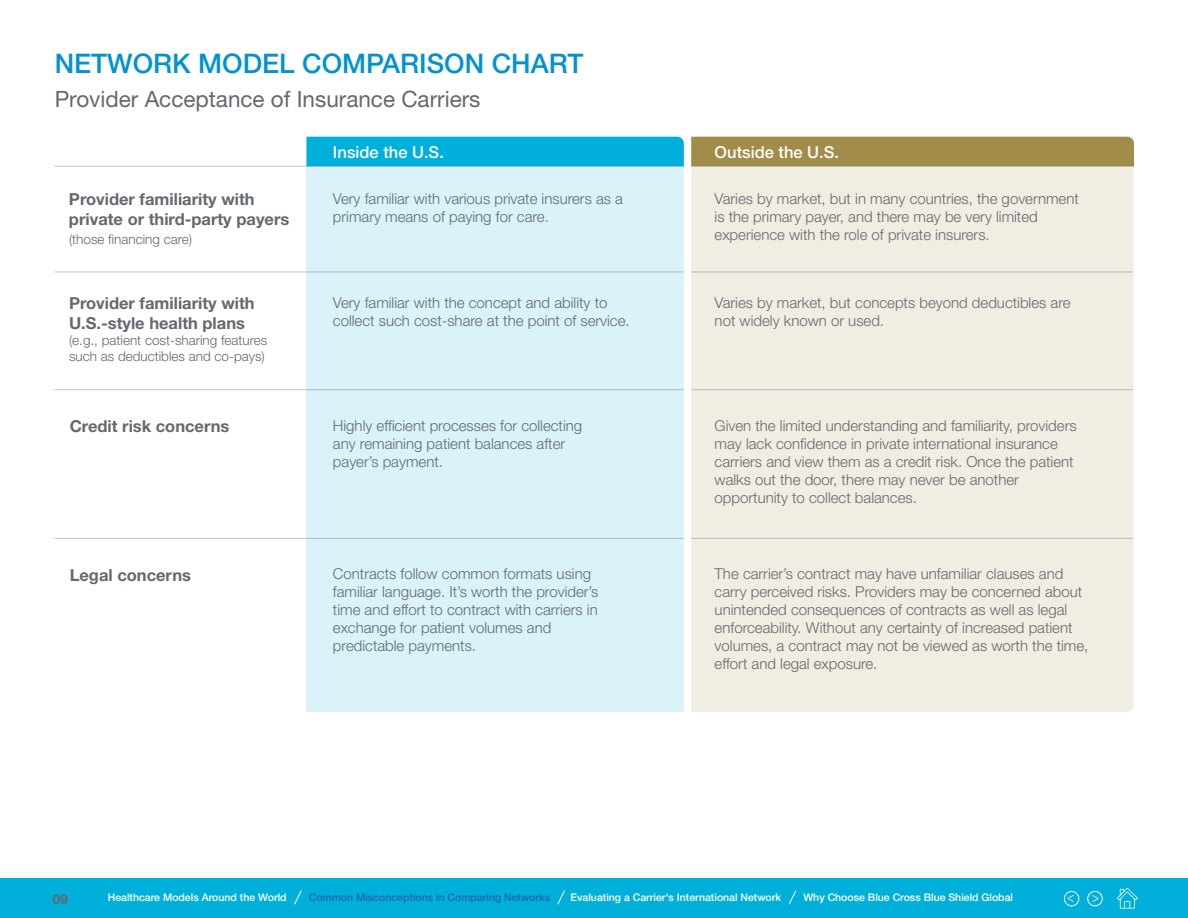
<style>
.page{position:relative;width:1188px;height:918px;background:#fff}
.page>*{position:absolute;margin:0;border:0;box-sizing:border-box;transform-origin:0 0}
.t1{font:500 27px "Helvetica Neue LT Std";color:#0093d3}
.t2{font:22.5px "Helvetica Neue LT Std";color:#64686f}
.t3{font:700 16.5px/19.8px "Helvetica Neue LT Std";color:#64686f}
.t4{font:500 16.5px "Helvetica Neue LT Std";color:#fff}
.t5{font:300 15px/18px "Helvetica Neue LT Std";color:#64686f}
.t6{font:14.1px "Minion Pro";color:#fff}
.t7{font:300 13.5px/16.2px "Helvetica Neue LT Std";color:#64686f}
.t8{font:700 13.5px "Helvetica Neue LT Std";color:#64686f}
.t9{font:500 10.5px "Helvetica Neue LT Std";color:#fff}
.t10{font:500 10.5px "Helvetica Neue LT Std";color:#2163b0}
</style>
<div class="page">
<div style="left:691px;top:137px;width:443px;height:29px;background:#a28c49"></div>
<div style="left:306px;top:137px;width:378px;height:29px;background:#00b0da"></div>
<div style="left:691px;top:167px;width:442px;height:545px;background:#f1ede3"></div>
<div style="left:306px;top:166px;width:378px;height:546px;background:#d9f3f9"></div>
<div style="left:0;top:878px;width:1188px;height:40px;background:#00b0da"></div>
<div style="left:1064px;top:891px;width:15px;height:15px;border:1px solid #fff;border-radius:50%"></div>
<div style="left:1088px;top:891px;width:14px;height:15px;border:1px solid #fff;border-radius:50%"></div>
<svg style="left:1117px;top:888px;width:21px;height:21px"></svg>
<hr style="left:55px;top:272px;width:629px;height:1px;background:#64686f">
<hr style="left:691px;top:272px;width:442px;height:1px;background:#64686f">
<hr style="left:55px;top:166px;width:629px;height:1px;background:#64686f">
<hr style="left:691px;top:166px;width:443px;height:1px;background:#64686f">
<hr style="left:55px;top:389px;width:629px;height:1px;background:#64686f">
<hr style="left:691px;top:389px;width:442px;height:1px;background:#64686f">
<hr style="left:55px;top:538px;width:629px;height:1px;background:#64686f">
<hr style="left:691px;top:538px;width:442px;height:1px;background:#64686f">
<svg style="left:294px;top:890px;width:8px;height:15px"></svg>
<svg style="left:557px;top:890px;width:8px;height:15px"></svg>
<svg style="left:788px;top:890px;width:9px;height:15px"></svg>
<h1 class="t1" style="left:55px;top:47px;width:530px">NETWORK MODEL COMPARISON CHART</h1>
<h2 class="t2" style="left:55px;top:85px;width:427px">Provider Acceptance of Insurance Carriers</h2>
<p class="t4" style="left:333px;top:142px;width:112px">Inside the U.S.</p>
<p class="t4" style="left:715px;top:142px;width:126px">Outside the U.S.</p>
<p class="t3" style="left:69px;top:189px;width:222px">Provider familiarity with private or third-party payers</p>
<p class="t7" style="left:69px;top:231px;width:125px">(those financing care)</p>
<p class="t5" style="left:333px;top:189px;width:292px">Very familiar with various private insurers as a primary means of paying for care.</p>
<p class="t5" style="left:715px;top:189px;width:366px">Varies by market, but in many countries, the government is the primary payer, and there may be very limited experience with the role of private insurers.</p>
<p class="t3" style="left:69px;top:293px;width:187px">Provider familiarity with<br>U.S.-style health plans</p>
<p class="t7" style="left:69px;top:332px;width:200px">(e.g., patient cost-sharing features such as deductibles and co-pays)</p>
<p class="t5" style="left:333px;top:293px;width:298px">Very familiar with the concept and ability to collect such cost-share at the point of service.</p>
<p class="t5" style="left:715px;top:293px;width:357px">Varies by market, but concepts beyond deductibles are not widely known or used.</p>
<p class="t3" style="left:70px;top:416px;width:161px">Credit risk concerns</p>
<p class="t5" style="left:333px;top:416px;width:251px">Highly efficient processes for collecting any remaining patient balances after payer’s payment.</p>
<p class="t5" style="left:715px;top:416px;width:363px">Given the limited understanding and familiarity, providers may lack confidence in private international insurance carriers and view them as a credit risk. Once the patient walks out the door, there may never be another opportunity to collect balances.</p>
<p class="t3" style="left:70px;top:565px;width:123px">Legal concerns</p>
<p class="t5" style="left:333px;top:564px;width:267px">Contracts follow common formats using familiar language. It’s worth the provider’s time and effort to contract with carriers in exchange for patient volumes and predictable payments.</p>
<p class="t5" style="left:715px;top:564px;width:375px">The carrier’s contract may have unfamiliar clauses and carry perceived risks. Providers may be concerned about unintended consequences of contracts as well as legal enforceability. Without any certainty of increased patient volumes, a contract may not be viewed as worth the time, effort and legal exposure.</p>
<p class="t9" style="left:108px;top:892px;width:180px">Healthcare Models Around the World</p>
<p class="t10" style="left:309px;top:892px;width:243px">Common Misconceptions in Comparing Networks</p>
<p class="t9" style="left:571px;top:892px;width:212px">Evaluating a Carrier's International Network</p>
<p class="t9" style="left:803px;top:892px;width:211px">Why Choose Blue Cross Blue Shield Global</p>
<p class="t8" style="left:53px;top:890px;width:17px">09</p>
<p class="t6" style="left:1067px;top:888px;width:9px">&lt;</p>
<p class="t6" style="left:1100px;top:909px;width:9px;rotate:-180deg">&lt;</p>
</div>
